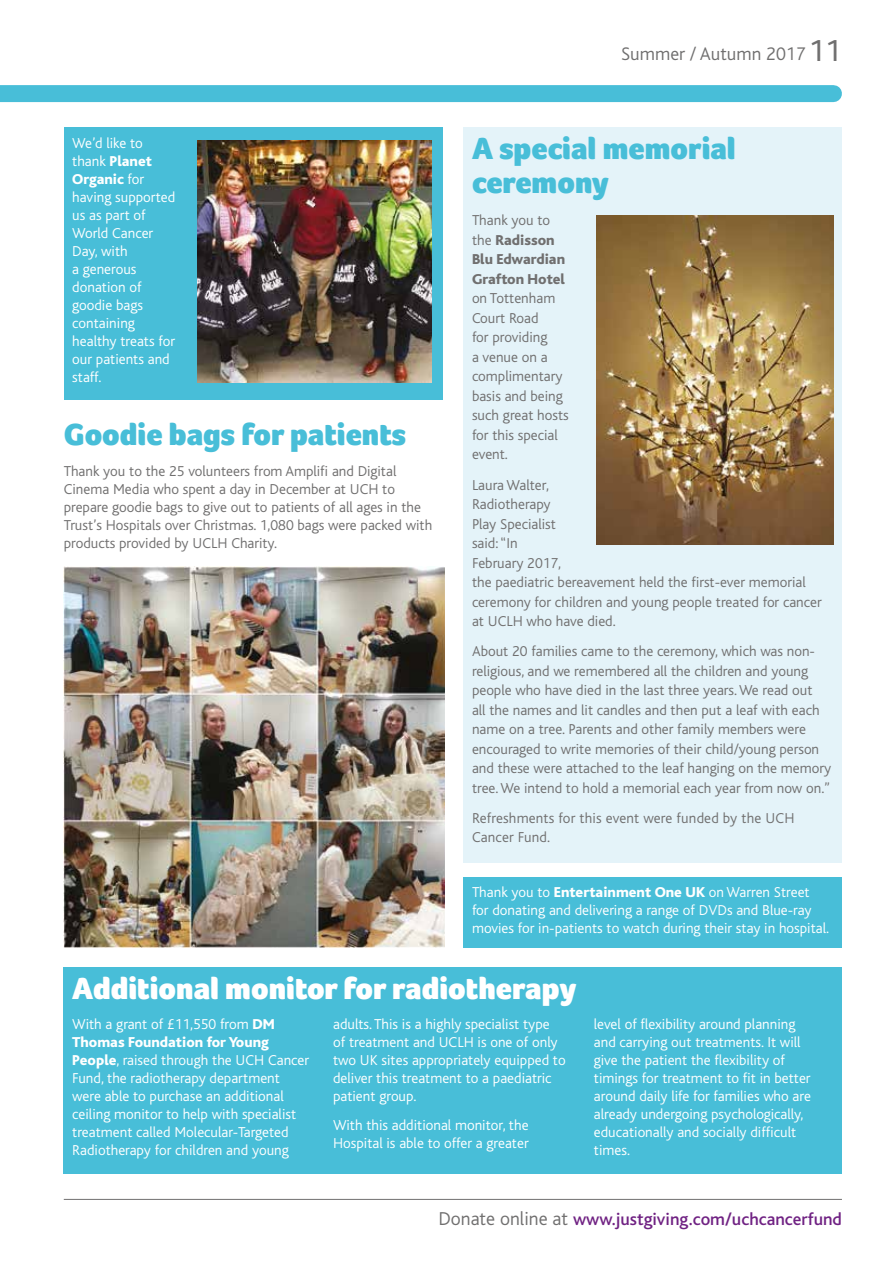
<style>
.page{position:relative;width:893px;height:1263px;background:#fff}
.page>*{position:absolute;margin:0;border:0;box-sizing:border-box;transform-origin:0 0}
.t1{font:900 31.5px/34.5px "Foco";color:#48bed8}
.t2{font:900 31.5px "Foco";color:#fff}
.t3{font:300 19.05px "Bliss";color:#706f6f}
.t4{font:500 18px "Bliss";color:#702283}
.t5{font:300 15px/18px "Bliss";color:#fff}
.t6{font:300 15px/19.5px "Bliss";color:#706f6f}
.t7{font:800 15px/19.5px "Bliss";color:#706f6f}
.s1{font-weight:800}
.s2{font-weight:400;font-size:31.5px}
.s3{font-weight:300}
.s4{font-weight:300;font-size:19.5px;color:#706f6f}
</style>
<div class="page">
<hr style="left:64px;top:1199px;width:778px;height:1px;background:#706f6f">
<div style="left:0;top:85px;width:833px;height:17px;background:#48bed8"></div>
<img style="left:64px;top:567px;width:381px;height:381px">
<div style="left:64px;top:967px;width:778px;height:207px;background:#48bed8"></div>
<div style="left:463px;top:128px;width:379px;height:735px;background:#e4f3f9"></div>
<img style="left:597px;top:216px;width:236px;height:328px">
<div style="left:64px;top:128px;width:378px;height:272px;background:#48bed8"></div>
<img style="left:197px;top:140px;width:235px;height:243px">
<div style="left:463px;top:877px;width:379px;height:70px;background:#48bed8"></div>
<p class="t5" style="left:72px;top:134px;width:104px">We’d like to thank <span class="s1">Planet<br>Organic</span> for having supported us as part of<br>World Cancer<br>Day, with<br>a generous donation of goodie bags containing healthy treats for our patients and staff.</p>
<h1 class="t1" style="left:64px;top:417px;width:344px">Goodie bags for patients</h1>
<p class="t6" style="left:64px;top:462px;width:370px;line-height:18px">Thank you to the 25 volunteers from Amplifi and Digital Cinema Media who spent a day in December at UCH to prepare goodie bags to give out to patients of all ages in the Trust’s Hospitals over Christmas. 1,080 bags were packed with products provided by UCLH Charity.</p>
<p class="t3" style="left:621px;top:43px;width:222px">Summer / Autumn 2017<span class="s2">11</span></p>
<h1 class="t1" style="left:472px;top:131px;width:265px">A special memorial ceremony</h1>
<p class="t7" style="left:472px;top:211px;width:95px"><span class="s3">Thank you to the</span> Radisson<br>Blu Edwardian<br>Grafton Hotel</p>
<p class="t6" style="left:472px;top:289px;width:98px">on Tottenham<br>Court Road<br>for providing<br>a venue on a complimentary basis and being such great hosts for this special event.</p>
<p class="t6" style="left:472px;top:475px;width:351px">Laura Walter,<br>Radiotherapy<br>Play Specialist<br>said: “In<br>February 2017,<br>the paediatric bereavement held the first-ever memorial ceremony for children and young people treated for cancer at UCLH who have died.</p>
<p class="t6" style="left:472px;top:642px;width:361px">About 20 families came to the ceremony, which was non&shy;religious, and we remembered all the children and young people who have died in the last three years. We read out<br>all the names and lit candles and then put a leaf with each name on a tree. Parents and other family members were encouraged to write memories of their child/young person and these were attached to the leaf hanging on the memory tree. We intend to hold a memorial each year from now on.”</p>
<p class="t6" style="left:472px;top:808px;width:324px">Refreshments for this event were funded by the UCH<br>Cancer Fund.</p>
<p class="t5" style="left:472px;top:884px;width:359px">Thank you to <span class="s1">Entertainment One UK</span> on Warren Street for donating and delivering a range of DVDs and Blue-ray movies for in-patients to watch during their stay in hospital.</p>
<h1 class="t2" style="left:72px;top:969px;width:506px">Additional monitor for radiotherapy</h1>
<p class="t5" style="left:72px;top:1016px;width:238px">With a grant of £11,550 from <span class="s1">DM Thomas Foundation for Young People</span>, raised through the UCH Cancer Fund, the radiotherapy department were able to purchase an additional ceiling monitor to help with specialist treatment called Molecular-Targeted Radiotherapy for children and young</p>
<p class="t5" style="left:333px;top:1016px;width:234px">adults. This is a highly specialist type<br>of treatment and UCLH is one of only two UK sites appropriately equipped to deliver this treatment to a paediatric patient group.</p>
<p class="t5" style="left:333px;top:1116px;width:197px">With this additional monitor, the<br>Hospital is able to offer a greater</p>
<p class="t5" style="left:594px;top:1016px;width:219px">level of flexibility around planning and carrying out treatments. It will give the patient the flexibility of timings for treatment to fit in better around daily life for families who are already undergoing psychologically, educationally and socially difficult times.</p>
<p class="t4" style="left:439px;top:1210px;width:405px"><span class="s4">Donate online at</span> www.justgiving.com/uchcancerfund</p>
</div>
